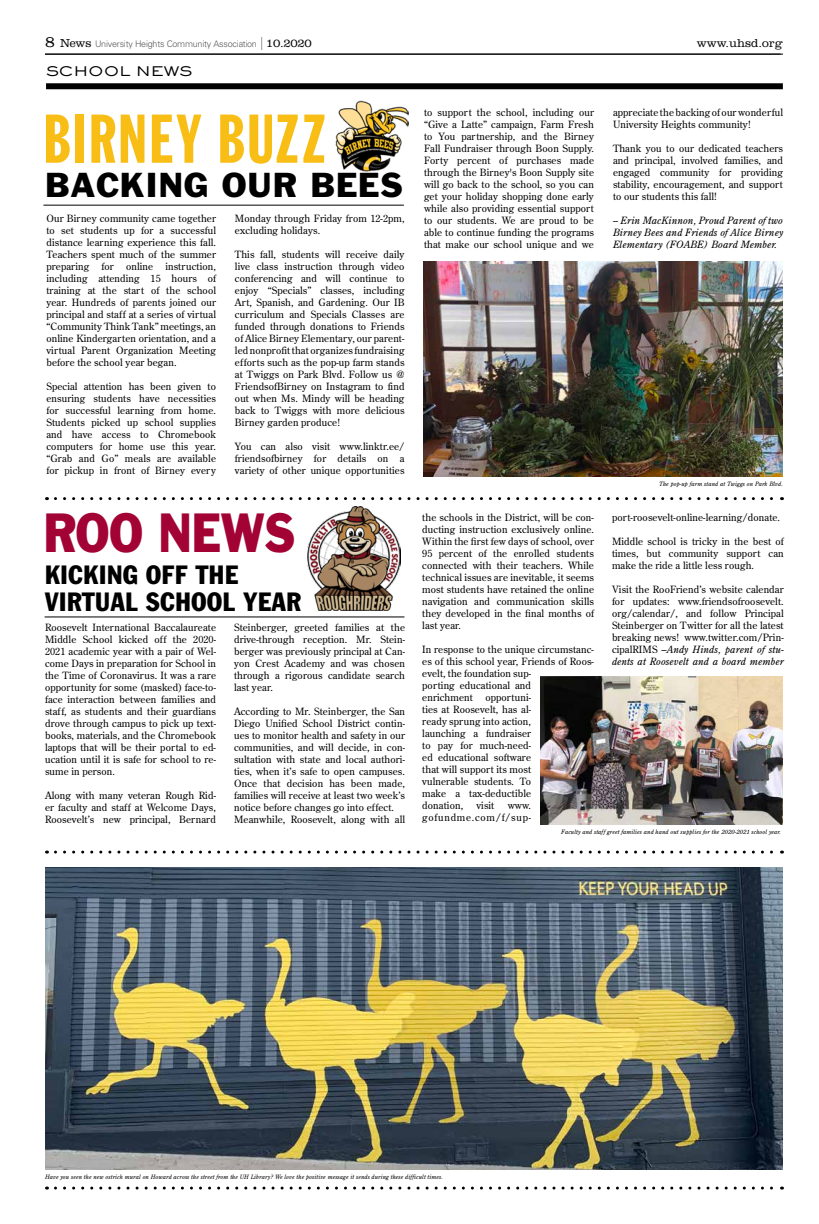
<style>
.page{position:relative;width:819px;height:1224px;background:#fff}
.page>*{position:absolute;margin:0;border:0;box-sizing:border-box;transform-origin:0 0}
.t1{font:67.7px "Franklin Gothic Extra Cond";letter-spacing:.03em;color:#f8be15}
.t2{font:51px "Franklin Gothic";letter-spacing:-.01em;color:#a30234;scale:.86 1}
.t3{font:32px "Franklin Gothic";letter-spacing:.02em;color:#000}
.t4{font:condensed 26px/27px "Franklin Gothic";letter-spacing:.025em;color:#000}
.t5{font:500 13px "AT Sackers Gothic";letter-spacing:-.01em;color:#000;scale:1.2 1}
.t6{font:300 12px "Clarendon";color:#000}
.t7{font:10px/12px "Century Old Style";letter-spacing:.01em;color:#000;text-align:justify}
.t8{font:italic 10px/12px "Century Old Style";letter-spacing:.01em;color:#000;text-align:justify}
.t9{font:10px/12px "Century Old Style";letter-spacing:.075em;color:#000;text-align:right}
.t10{font:300 9px "Univers";letter-spacing:-.025em;color:#58595b}
.t11{font:italic 6px "Century Old Style";letter-spacing:.02em;color:#000}
.s1{font-family:"Clarendon";font-size:16px;color:#000}
.s2{font-family:"Clarendon";font-size:12px;color:#000}
.s3{font-size:18px;color:#000}
.s4{font-style:italic}
</style>
<div class="page">
<hr style="left:45px;top:54px;width:738px;height:1px;background:#000">
<svg style="left:55px;top:497px;width:728px;height:3px"></svg>
<svg style="left:55px;top:851px;width:728px;height:3px"></svg>
<svg style="left:55px;top:1187px;width:728px;height:3px"></svg>
<div style="left:46px;top:83px;width:737px;height:6px;background:#000"></div>
<hr style="left:45px;top:617px;width:360px;height:1px;background:#000">
<hr style="left:43px;top:205px;width:361px;height:1px;background:#000">
<img style="left:307px;top:506px;width:93px;height:105px">
<img style="left:335px;top:101px;width:74px;height:70px">
<img style="left:423px;top:261px;width:360px;height:216px">
<img style="left:540px;top:676px;width:243px;height:149px">
<img style="left:45px;top:868px;width:738px;height:302px">
<p class="t10" style="left:45px;top:39px;width:268px"><span class="s1">8</span> <span class="s2">News</span> University Heights Community Association <span class="s3">|</span> <span class="s2">10.2020</span></p>
<p class="t6" style="left:697px;top:36px;width:88px">www.uhsd.org</p>
<h3 class="t5" style="left:46px;top:63px;width:123px">SCHOOL NEWS</h3>
<h1 class="t1" style="left:43px;top:103px;width:283px">BIRNEY BUZZ</h1>
<h3 class="t3" style="left:45px;top:164px;width:360px">BACKING OUR BEES</h3>
<p class="t7" style="left:46px;top:213px;width:171px">Our Birney community came together to set students up for a successful distance learning experience this fall.<br>Teachers spent much of the summer preparing for online instruction, including attending 15 hours of training at the start of the school year. Hundreds of parents joined our principal and staff at a series of virtual “Community Think Tank” meetings, an online Kindergarten orientation, and a virtual Parent Organization Meeting before the school year began.</p>
<p class="t7" style="left:46px;top:381px;width:171px">Special attention has been given to ensuring students have necessities for successful learning from home.<br>Students picked up school supplies and have access to Chromebook computers for home use this year. “Grab and Go” meals are available for pickup in front of Birney every</p>
<p class="t7" style="left:235px;top:213px;width:171px">Monday through Friday from 12-2pm, excluding holidays.</p>
<p class="t7" style="left:235px;top:249px;width:171px">This fall, students will receive daily live class instruction through video conferencing and will continue to enjoy “Specials” classes, including Art, Spanish, and Gardening. Our IB curriculum and Specials Classes are funded through donations to Friends of Alice Birney Elementary, our parent&shy;led nonprofit that organizes fundraising efforts such as the pop-up farm stands at Twiggs on Park Blvd. Follow us @ FriendsofBirney on Instagram to find out when Ms. Mindy will be heading back to Twiggs with more delicious Birney garden produce!</p>
<p class="t7" style="left:235px;top:441px;width:171px">You can also visit www.linktr.ee/ friendsofbirney for details on a variety of other unique opportunities</p>
<h2 class="t2" style="left:44px;top:500px;width:295px">ROO NEWS</h2>
<h3 class="t4" style="left:45px;top:561px;width:257px">KICKING OFF THE<br>VIRTUAL SCHOOL YEAR</h3>
<p class="t7" style="left:45px;top:621px;width:173px">Roosevelt International Baccalaureate Middle School kicked off the 2020- 2021 academic year with a pair of Wel&shy;come Days in preparation for School in the Time of Coronavirus. It was a rare opportunity for some (masked) face-to&shy;face interaction between families and staff, as students and their guardians drove through campus to pick up text&shy;books, materials, and the Chromebook laptops that will be their portal to ed&shy;ucation until it is safe for school to re&shy;sume in person.</p>
<p class="t7" style="left:45px;top:789px;width:173px">Along with many veteran Rough Rid&shy;er faculty and staff at Welcome Days, Roosevelt’s new principal, Bernard</p>
<p class="t7" style="left:234px;top:621px;width:173px">Steinberger, greeted families at the drive-through reception. Mr. Stein&shy;berger was previously principal at Can&shy;yon Crest Academy and was chosen through a rigorous candidate search last year.</p>
<p class="t7" style="left:234px;top:705px;width:173px;text-align:left">According to Mr. Steinberger, the San Diego Unified School District contin&shy;ues to monitor health and safety in our communities, and will decide, in con&shy;sultation with state and local authori&shy;ties, when it’s safe to open campuses.<br>Once that decision has been made, families will receive at least two week’s notice before changes go into effect.<br>Meanwhile, Roosevelt, along with all</p>
<p class="t7" style="left:424px;top:106px;width:172px">to support the school, including our “Give a Latte” campaign, Farm Fresh to You partnership, and the Birney Fall Fundraiser through Boon Supply.<br>Forty percent of purchases made through the Birney's Boon Supply site will go back to the school, so you can get your holiday shopping done early while also providing essential support to our students. We are proud to be able to continue funding the programs that make our school unique and we</p>
<p class="t7" style="left:613px;top:106px;width:172px">appreciate the backing of our wonderful<br>University Heights community!</p>
<p class="t7" style="left:613px;top:142px;width:172px">Thank you to our dedicated teachers and principal, involved families, and engaged community for providing stability, encouragement, and support to our students this fall!</p>
<p class="t8" style="left:613px;top:214px;width:172px">-- Erin MacKinnon, Proud Parent of two Birney Bees and Friends of Alice Birney Elementary (FOABE) Board Member.</p>
<p class="t7" style="left:422px;top:512px;width:173px">the schools in the District, will be con&shy;ducting instruction exclusively online.<br>Within the first few days of school, over 95 percent of the enrolled students connected with their teachers. While technical issues are inevitable, it seems most students have retained the online navigation and communication skills they developed in the final months of last year.</p>
<p class="t7" style="left:422px;top:644px;width:173px;text-align:left">In response to the unique circumstanc&shy;es of this school year, Friends of Roos&shy;evelt, the foundation sup-<br>porting educational and<br>enrichment opportuni-<br>ties at Roosevelt, has al-<br>ready sprung into action,<br>launching a fundraiser<br>to pay for much-need-<br>ed educational software<br>that will support its most<br>vulnerable students. To<br>make a tax-deductible<br>donation,</p>
<p class="t7" style="left:476px;top:800px;width:19px">visit</p>
<p class="t9" style="left:422px;top:800px;width:110px">www. gofundme.com/f/sup-</p>
<p class="t11" style="left:659px;top:480px;width:125px">The pop-up farm stand at Twiggs on Park Blvd.</p>
<p class="t7" style="left:612px;top:512px;width:170px">port-roosevelt-online-learning/donate.</p>
<p class="t7" style="left:612px;top:536px;width:173px">Middle school is tricky in the best of times, but community support can make the ride a little less rough.</p>
<p class="t7" style="left:612px;top:584px;width:173px">Visit the RooFriend’s website calendar for updates: www.friendsofroosevelt. org/calendar/, and follow Principal Steinberger on Twitter for all the latest breaking news! www.twitter.com/Prin&shy;cipalRIMS <span class="s4">–Andy Hinds, parent of stu&shy;dents at Roosevelt and a board member</span></p>
<p class="t11" style="left:561px;top:828px;width:221px">Faculty and staff greet families and hand out supplies for the 2020-2021 school year.</p>
<p class="t11" style="left:45px;top:1173px;width:400px">Have you seen the new ostrich mural on Howard across the street from the UH Library? We love the positive message it sends during these difficult times.</p>
</div>
